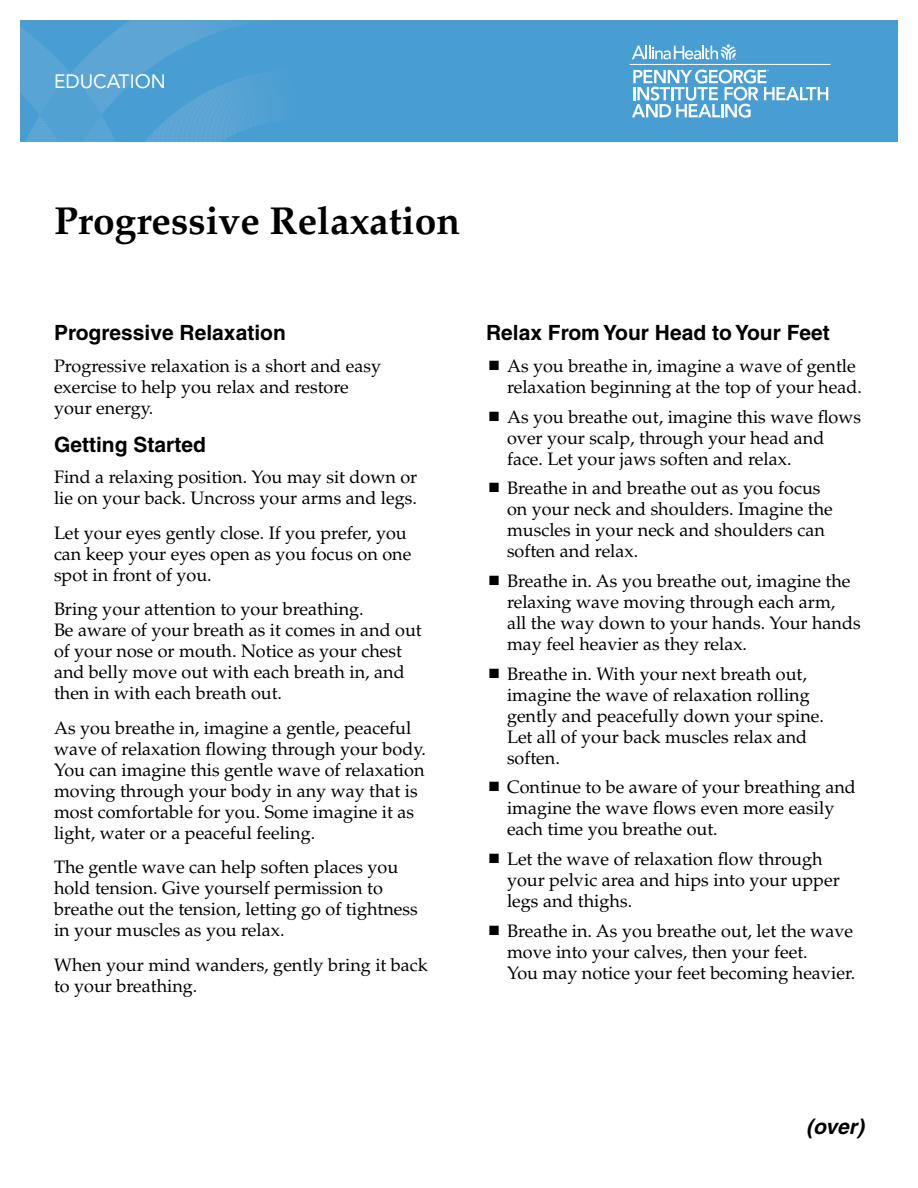
<style>
.page{position:relative;width:918px;height:1188px;background:#fff}
.page>*{position:absolute;margin:0;border:0;box-sizing:border-box;transform-origin:0 0}
.t1{font:700 39px "Palatino";color:#000}
.t2{font:700 21px "Helvetica";color:#000}
.t3{font:italic 700 21px "Helvetica";color:#000}
.t4{font:19.2px "Avenir LT Std";color:#fff}
.t5{font:18px/21px "Palatino";color:#000}
</style>
<div class="page">
<div style="left:20px;top:20px;width:878px;height:122px;background:#489ed2"></div>
<svg style="left:20px;top:20px;width:246px;height:122px"></svg>
<hr style="left:630px;top:64px;width:200px;height:1px;background:#fff">
<svg style="left:632px;top:44px;width:104px;height:16px"></svg>
<svg style="left:632px;top:69px;width:196px;height:49px"></svg>
<p class="t4" style="left:54px;top:70px;width:113px">EDUCATION</p>
<h1 class="t1" style="left:54px;top:198px;width:408px">Progressive Relaxation</h1>
<p class="t2" style="left:54px;top:320px;width:233px">Progressive Relaxation</p>
<p class="t5" style="left:54px;top:356px;width:329px">Progressive relaxation is a short and easy exercise to help you relax and restore your energy.</p>
<p class="t2" style="left:54px;top:431px;width:154px">Getting Started</p>
<p class="t5" style="left:54px;top:467px;width:365px">Find a relaxing position. You may sit down or lie on your back. Uncross your arms and legs.</p>
<p class="t5" style="left:54px;top:523px;width:359px">Let your eyes gently close. If you prefer, you can keep your eyes open as you focus on one spot in front of you.</p>
<p class="t5" style="left:54px;top:599px;width:369px">Bring your attention to your breathing.<br>Be aware of your breath as it comes in and out of your nose or mouth. Notice as your chest and belly move out with each breath in, and then in with each breath out.</p>
<p class="t5" style="left:54px;top:718px;width:373px">As you breathe in, imagine a gentle, peaceful wave of relaxation flowing through your body.<br>You can imagine this gentle wave of relaxation moving through your body in any way that is most comfortable for you. Some imagine it as light, water or a peaceful feeling.</p>
<p class="t5" style="left:54px;top:857px;width:365px">The gentle wave can help soften places you hold tension. Give yourself permission to breathe out the tension, letting go of tightness in your muscles as you relax.</p>
<p class="t5" style="left:54px;top:955px;width:375px">When your mind wanders, gently bring it back to your breathing.</p>
<p class="t2" style="left:486px;top:320px;width:345px">Relax From Your Head to Your Feet</p>
<p class="t5" style="left:507px;top:356px;width:356px">As you breathe in, imagine a wave of gentle relaxation beginning at the top of your head.</p>
<p class="t5" style="left:507px;top:406px;width:356px">As you breathe out, imagine this wave flows over your scalp, through your head and face. Let your jaws soften and relax.</p>
<p class="t5" style="left:507px;top:478px;width:327px">Breathe in and breathe out as you focus on your neck and shoulders. Imagine the muscles in your neck and shoulders can soften and relax.</p>
<p class="t5" style="left:507px;top:571px;width:355px">Breathe in. As you breathe out, imagine the relaxing wave moving through each arm,<br>all the way down to your hands. Your hands may feel heavier as they relax.</p>
<p class="t5" style="left:507px;top:663px;width:318px">Breathe in. With your next breath out, imagine the wave of relaxation rolling gently and peacefully down your spine.<br>Let all of your back muscles relax and soften.</p>
<p class="t5" style="left:507px;top:777px;width:350px">Continue to be aware of your breathing and imagine the wave flows even more easily each time you breathe out.</p>
<p class="t5" style="left:507px;top:849px;width:334px">Let the wave of relaxation flow through your pelvic area and hips into your upper legs and thighs.</p>
<p class="t5" style="left:507px;top:920px;width:350px">Breathe in. As you breathe out, let the wave move into your calves, then your feet.<br>You may notice your feet becoming heavier.</p>
<p class="t3" style="left:806px;top:1114px;width:59px">(over)</p>
</div>
